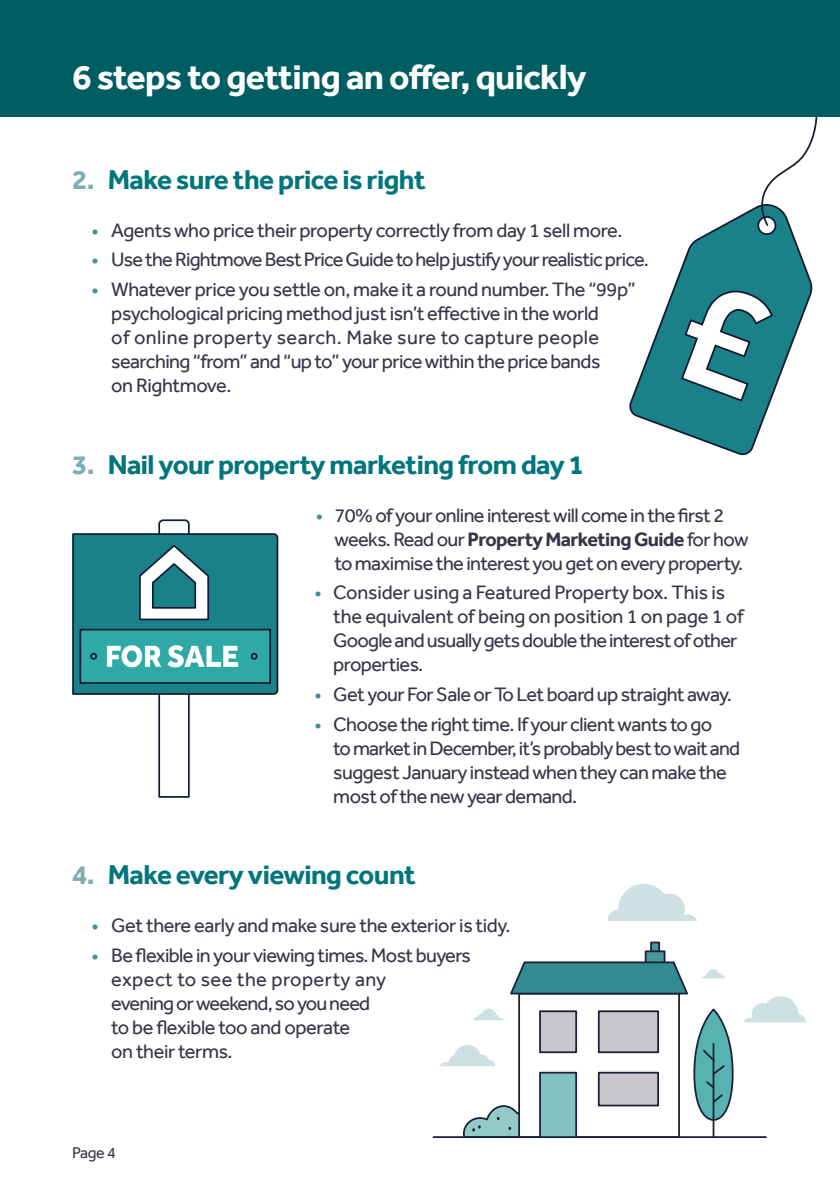
<style>
.page{position:relative;width:840px;height:1191px;background:#fff}
.page>*{position:absolute;margin:0;border:0;box-sizing:border-box;transform-origin:0 0}
.t1{font:700 36px "Effra";letter-spacing:-.02em;color:#fff}
.t2{font:700 28px "Effra";letter-spacing:-.02em;color:#00757b}
.t3{font:20px/24px "Effra";letter-spacing:-.03em;color:#353649}
.t4{font:16px "Effra";color:#353649}
.s1{color:#7aafb4}
.s2{color:#3f9095}
.s3{font-weight:700}
</style>
<div class="page">
<svg style="left:629px;top:206px;width:183px;height:249px"></svg>
<svg style="left:756px;top:116px;width:62px;height:119px"></svg>
<svg style="left:679px;top:289px;width:95px;height:114px"></svg>
<svg style="left:463px;top:1105px;width:73px;height:34px"></svg>
<div style="left:519px;top:993px;width:159px;height:144px;background:#fff"></div>
<div style="left:518px;top:992px;width:161px;height:146px;border:2px solid #1b2137"></div>
<div style="left:650px;top:942px;width:8px;height:38px;background:#4c969b"></div>
<div style="left:649px;top:941px;width:10px;height:40px;border:2px solid #1b2137"></div>
<div style="left:645px;top:951px;width:19px;height:38px;background:#4c969b"></div>
<div style="left:644px;top:950px;width:21px;height:40px;border:2px solid #1b2137"></div>
<svg style="left:510px;top:960px;width:178px;height:36px;background:#4c8d94"></svg>
<hr style="left:433px;top:1136px;width:332px;height:2px;background:#1b2137">
<hr style="left:712px;top:1044px;width:2px;height:93px;background:#1b2137">
<svg style="left:693px;top:1009px;width:41px;height:112px"></svg>
<div style="left:539px;top:1072px;width:37px;height:65px;background:#82c3c1"></div>
<div style="left:539px;top:1071px;width:37px;height:67px;border:2px solid #1b2137"></div>
<div style="left:539px;top:1011px;width:37px;height:41px;background:#c9c7cd"></div>
<div style="left:539px;top:1010px;width:37px;height:43px;border:2px solid #1b2137"></div>
<div style="left:598px;top:1072px;width:59px;height:33px;background:#c9c7cd"></div>
<div style="left:597px;top:1071px;width:61px;height:35px;border:2px solid #1b2137"></div>
<div style="left:598px;top:1011px;width:59px;height:41px;background:#c9c7cd"></div>
<div style="left:597px;top:1010px;width:61px;height:43px;border:2px solid #1b2137"></div>
<svg style="left:607px;top:883px;width:90px;height:38px"></svg>
<svg style="left:743px;top:996px;width:62px;height:26px"></svg>
<svg style="left:440px;top:1045px;width:55px;height:21px"></svg>
<svg style="left:474px;top:1008px;width:30px;height:12px"></svg>
<svg style="left:701px;top:969px;width:23px;height:9px"></svg>
<svg style="left:72px;top:519px;width:207px;height:279px"></svg>
<div style="left:0;top:0;width:839px;height:116px;background:#005e63"></div>
<p class="t1" style="left:72px;top:56px;width:516px">6 steps to getting an offer, quickly</p>
<p class="t2" style="left:72px;top:162px;width:355px"><span class="s1">2.</span> Make sure the price is right</p>
<p class="t3" style="left:91px;top:218px;width:532px"><span class="s2">•</span> Agents who price their property correctly from day 1 sell more.</p>
<p class="t3" style="left:91px;top:247px;width:558px"><span class="s2">•</span> Use the Rightmove Best Price Guide to help justify your realistic price.</p>
<p class="t3" style="left:111px;top:277px;width:525px;text-indent:-20px"><span class="s2">•</span> Whatever price you settle on, make it a round number. The “99p” psychological pricing method just isn’t effective in the world<br>of online property search. Make sure to capture people searching “from” and “up to” your price within the price bands<br>on Rightmove.</p>
<p class="t2" style="left:72px;top:447px;width:513px"><span class="s1">3.</span> Nail your property marketing from day 1</p>
<p class="t3" style="left:334px;top:503px;width:415px;text-indent:-19px"><span class="s2">•</span> 70% of your online interest will come in the first 2 weeks. Read our <span class="s3">Property Marketing Guide</span> for how to maximise the interest you get on every property.</p>
<p class="t3" style="left:333px;top:580px;width:411px;text-indent:-19px"><span class="s2">•</span> Consider using a Featured Property box. This is the equivalent of being on position 1 on page 1 of Google and usually gets double the interest of other properties.</p>
<p class="t3" style="left:314px;top:682px;width:418px"><span class="s2">•</span> Get your For Sale or To Let board up straight away.</p>
<p class="t3" style="left:333px;top:712px;width:408px;text-indent:-19px"><span class="s2">•</span> Choose the right time. If your client wants to go<br>to market in December, it’s probably best to wait and suggest January instead when they can make the most of the new year demand.</p>
<p class="t2" style="left:72px;top:858px;width:345px"><span class="s1">4.</span> Make every viewing count</p>
<p class="t3" style="left:91px;top:913px;width:420px"><span class="s2">•</span> Get there early and make sure the exterior is tidy.</p>
<p class="t3" style="left:111px;top:943px;width:361px;text-indent:-20px"><span class="s2">•</span> Be flexible in your viewing times. Most buyers expect to see the property any<br>evening or weekend, so you need<br>to be flexible too and operate<br>on their terms.</p>
<p class="t4" style="left:72px;top:1143px;width:45px">Page 4</p>
</div>
